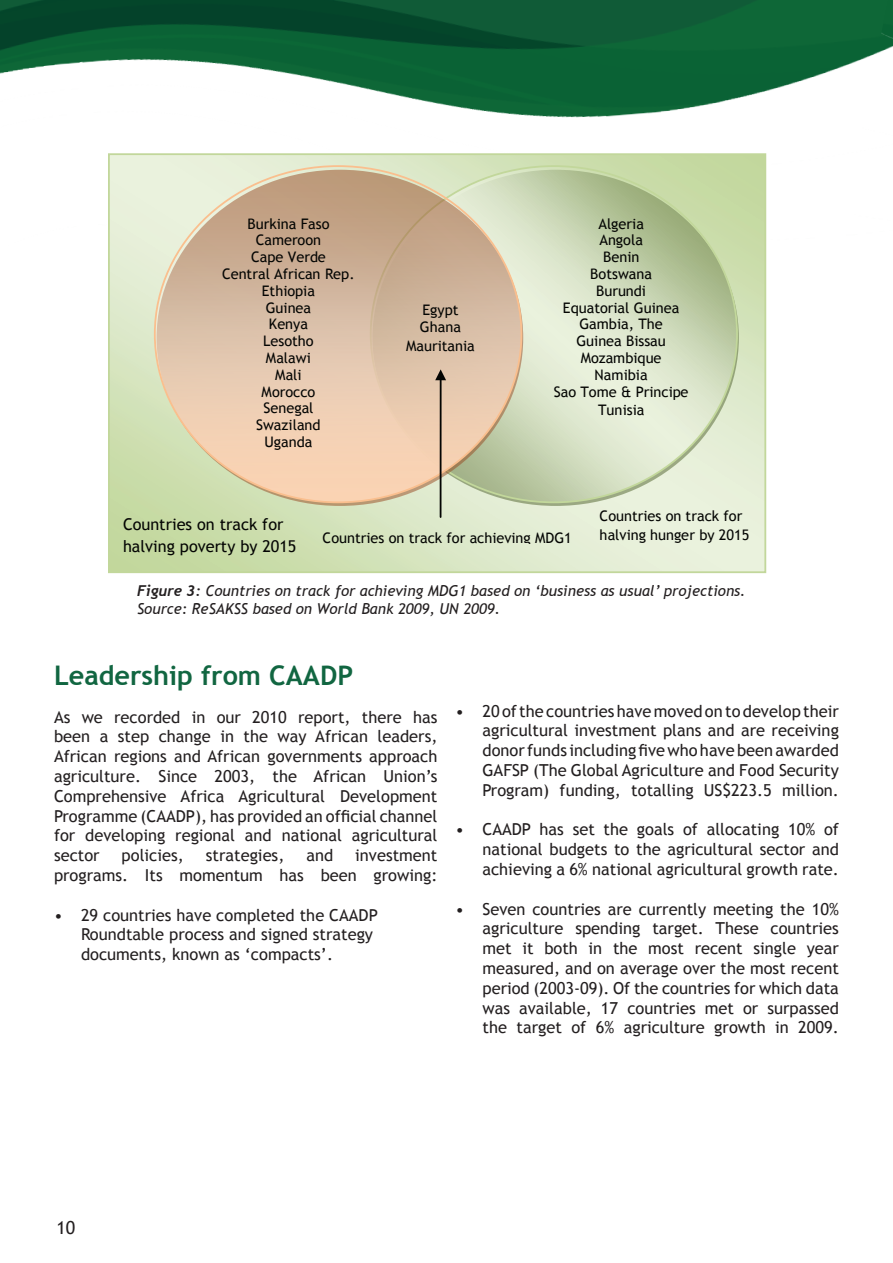
<style>
.page{position:relative;width:893px;height:1263px;background:#fff}
.page>*{position:absolute;margin:0;border:0;box-sizing:border-box;transform-origin:0 0}
.t1{font:700 27px "Trebuchet MS";color:#116641}
.t2{font:18px "Trebuchet MS";color:#231f20}
.t3{font:16.5px/19.8px "Trebuchet MS";color:#231f20;text-align:justify}
.t4{font:16.2px/21.8px "Trebuchet MS";color:#040503}
.t5{font:italic 15px/18px "Trebuchet MS";color:#231f20}
.t6{font:14.55px/16.8px "Trebuchet MS";color:#040503;text-align:center}
.s1{font-family:"Trebuchet";font-weight:700}
</style>
<div class="page">
<img style="left:0;top:0;width:805px;height:495px">
<img style="left:805px;top:0;width:88px;height:80px">
<svg style="left:111px;top:156px;width:652px;height:414px;background:#d8e5c2"></svg>
<div style="left:108px;top:153px;width:658px;height:420px;border:2px solid #c2d79b"></div>
<svg style="left:521px;top:166px;width:216px;height:336px;background:#d0dbbb"></svg>
<svg style="left:155px;top:166px;width:366px;height:336px;background:#dac4a8"></svg>
<hr style="left:440px;top:378px;width:2px;height:139px;background:#040503">
<svg style="left:435px;top:369px;width:11px;height:11px"></svg>
<p class="t6" style="left:222px;top:215px;width:134px">Burkina Faso<br>Cameroon<br>Cape Verde<br>Central African Rep.<br>Ethiopia<br>Guinea<br>Kenya<br>Lesotho<br>Malawi<br>Mali<br>Morocco<br>Senegal<br>Swaziland<br>Uganda</p>
<p class="t6" style="left:406px;top:302px;width:70px;line-height:17.5px">Egypt<br>Ghana<br>Mauritania</p>
<p class="t6" style="left:554px;top:215px;width:136px">Algeria<br>Angola<br>Benin<br>Botswana<br>Burundi<br>Equatorial Guinea<br>Gambia, The<br>Guinea Bissau<br>Mozambique<br>Namibia<br>Sao Tome &amp; Principe<br>Tunisia</p>
<p class="t4" style="left:123px;top:513px;width:175px">Countries on track for halving poverty by 2015</p>
<p class="t6" style="left:600px;top:506px;width:151px;line-height:19.4px;text-align:left">Countries on track for halving hunger by 2015</p>
<p class="t5" style="left:137px;top:582px;width:610px"><span class="s1">Figure 3:</span> Countries on track for achieving MDG1 based on ‘business as usual’ projections.<br>Source: ReSAKSS based on World Bank 2009, UN 2009.</p>
<p class="t6" style="left:323px;top:530px;width:251px">Countries on track for achieving MDG1</p>
<h1 class="t1" style="left:54px;top:658px;width:301px">Leadership from CAADP</h1>
<p class="t3" style="left:54px;top:707px;width:385px">As we recorded in our 2010 report, there has been a step change in the way African leaders, African regions and African governments approach agriculture. Since 2003, the African Union’s Comprehensive Africa Agricultural Development Programme (CAADP), has provided an official channel for developing regional and national agricultural sector</p>
<p class="t3" style="left:122px;top:846px;width:64px">policies,</p>
<p class="t3" style="left:206px;top:846px;width:80px">strategies,</p>
<p class="t3" style="left:306px;top:846px;width:28px">and</p>
<p class="t3" style="left:54px;top:846px;width:385px;text-align:right">investment<br>programs. Its momentum has been growing:</p>
<p class="t3" style="left:81px;top:905px;width:298px;text-align:left;text-indent:-27px">• 29 countries have completed the CAADP<br>Roundtable process and signed strategy documents, known as ‘compacts’.</p>
<p class="t3" style="left:482px;top:701px;width:358px;text-indent:-27px">• 20 of the countries have moved on to develop their agricultural investment plans and are receiving donor funds including five who have been awarded GAFSP (The Global Agriculture and Food Security Program) funding, totalling US$223.5 million.</p>
<p class="t3" style="left:482px;top:820px;width:358px;text-indent:-27px">• CAADP has set the goals of allocating 10% of national budgets to the agricultural sector and achieving a 6% national agricultural growth rate.</p>
<p class="t3" style="left:482px;top:899px;width:358px;text-indent:-27px">• Seven countries are currently meeting the 10% agriculture spending target. These countries met it both in the most recent single year measured, and on average over the most recent period (2003-09). Of the countries for which data was available, 17 countries met or surpassed the target of 6% agriculture growth in 2009.</p>
<p class="t2" style="left:56px;top:1217px;width:20px">10</p>
</div>
